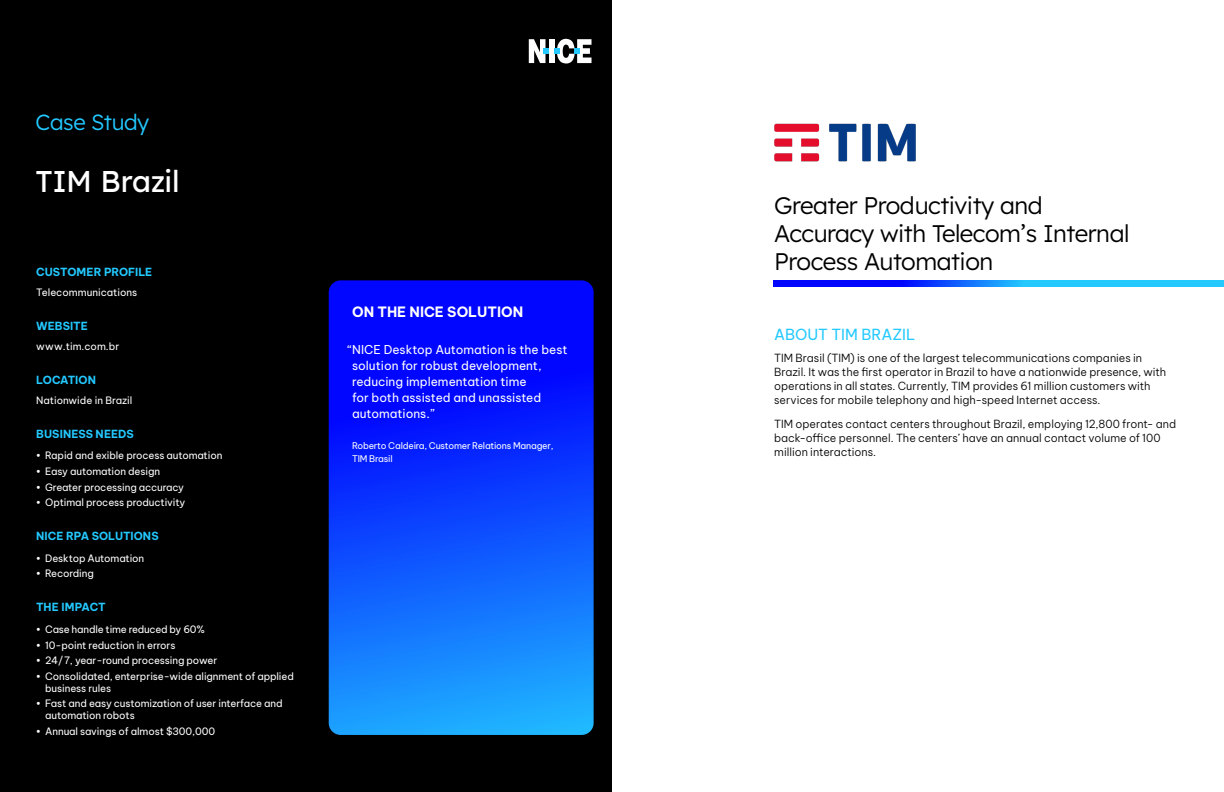
<style>
.page{position:relative;width:1224px;height:792px;background:#fff}
.page>*{position:absolute;margin:0;border:0;box-sizing:border-box;transform-origin:0 0}
.H2___Top_Title_30w{font:30px "Lexend";letter-spacing:-.02em;color:#fff}
.About_title{font:300 24px/28px "Lexend";letter-spacing:-.02em;color:#000}
.t1{font:300 22px "Lexend";letter-spacing:-.02em;color:#23c9ff}
.CAPS_title_14_16_whi{font:15px "Be Vietnam Pro";color:#23c9ff}
.t2{font:700 14px "Be Vietnam Pro";color:#fff}
.Customer_Profile_Quo{font:12px/16px "Be Vietnam Pro";color:#fff}
.Body_Text_Light_11{font:300 11px/14px "Be Vietnam Pro";color:#000}
.Customer_Profile{font:700 11px "Be Vietnam Pro";letter-spacing:.005em;color:#23c9ff}
.Text_white_10_14_Cu{font:10px/12px "Be Vietnam Pro";letter-spacing:-.01em;color:#fff}
.Text_white_10_14_Cu-2{font:9px "Be Vietnam Pro";letter-spacing:-.02em;color:#fff}
</style>
<div class="page">
<svg style="left:774px;top:280px;width:450px;height:7px;background:#1477ff"></svg>
<div style="left:0;top:0;width:612px;height:792px;background:#000"></div>
<svg style="left:329px;top:280px;width:265px;height:455px;background:#0b45fd"></svg>
<img style="left:774px;top:123px;width:142px;height:39px">
<div style="left:549px;top:39px;width:6px;height:24px;background:#fff"></div>
<svg style="left:555px;top:39px;width:37px;height:25px"></svg>
<svg style="left:529px;top:39px;width:20px;height:24px"></svg>
<h3 class="t1" style="left:36px;top:106px;width:115px">Case Study</h3>
<p class="H2___Top_Title_30w" style="left:36px;top:160px;width:145px">TIM Brazil</p>
<p class="Customer_Profile" style="left:36px;top:262px;width:118px">CUSTOMER PROFILE</p>
<p class="Text_white_10_14_Cu" style="left:36px;top:285px;width:103px">Telecommunications</p>
<p class="Customer_Profile" style="left:36px;top:316px;width:53px">WEBSITE</p>
<p class="Text_white_10_14_Cu" style="left:36px;top:339px;width:85px">www.tim.com.br</p>
<p class="Customer_Profile" style="left:36px;top:370px;width:61px">LOCATION</p>
<p class="Text_white_10_14_Cu" style="left:36px;top:393px;width:98px">Nationwide in Brazil</p>
<p class="Customer_Profile" style="left:36px;top:424px;width:99px">BUSINESS NEEDS</p>
<p class="Text_white_10_14_Cu" style="left:45px;top:449px;width:179px">Rapid and exible process automation</p>
<p class="Text_white_10_14_Cu" style="left:45px;top:464px;width:116px">Easy automation design</p>
<p class="Text_white_10_14_Cu" style="left:45px;top:480px;width:140px">Greater processing accuracy</p>
<p class="Text_white_10_14_Cu" style="left:45px;top:495px;width:142px">Optimal process productivity</p>
<p class="Customer_Profile" style="left:36px;top:527px;width:124px">NICE RPA SOLUTIONS</p>
<p class="Text_white_10_14_Cu" style="left:45px;top:551px;width:101px">Desktop Automation</p>
<p class="Text_white_10_14_Cu" style="left:45px;top:567px;width:50px">Recording</p>
<p class="Customer_Profile" style="left:36px;top:598px;width:71px">THE IMPACT</p>
<p class="Text_white_10_14_Cu" style="left:45px;top:622px;width:161px">Case handle time reduced by 60%</p>
<p class="Text_white_10_14_Cu" style="left:45px;top:638px;width:132px">10-point reduction in errors</p>
<p class="Text_white_10_14_Cu" style="left:45px;top:653px;width:174px">24/7, year-round processing power</p>
<p class="Text_white_10_14_Cu" style="left:45px;top:669px;width:250px">Consolidated, enterprise-wide alignment of applied business rules</p>
<p class="Text_white_10_14_Cu" style="left:45px;top:697px;width:239px">Fast and easy customization of user interface and automation robots</p>
<p class="Text_white_10_14_Cu" style="left:45px;top:724px;width:171px">Annual savings of almost $300,000</p>
<h3 class="t2" style="left:352px;top:300px;width:173px">ON THE NICE SOLUTION</h3>
<p class="Customer_Profile_Quo" style="left:352px;top:340px;width:217px;text-indent:-4px">“NICE Desktop Automation is the best solution for robust development, reducing implementation time<br>for both assisted and unassisted automations.”</p>
<p class="Text_white_10_14_Cu-2" style="left:352px;top:438px;width:203px">Roberto Caldeira, Customer Relations Manager,</p>
<p class="Text_white_10_14_Cu-2" style="left:352px;top:451px;width:42px">TIM Brasil</p>
<p class="About_title" style="left:774px;top:190px;width:357px">Greater Productivity and<br>Accuracy with Telecom’s Internal<br>Process Automation</p>
<p class="CAPS_title_14_16_whi" style="left:774px;top:322px;width:143px">ABOUT TIM BRAZIL</p>
<p class="Body_Text_Light_11" style="left:774px;top:350px;width:394px">TIM Brasil (TIM) is one of the largest telecommunications companies in Brazil. It was the first operator in Brazil to have a nationwide presence, with operations in all states. Currently, TIM provides 61 million customers with services for mobile telephony and high-speed Internet access.</p>
<p class="Body_Text_Light_11" style="left:774px;top:416px;width:404px">TIM operates contact centers throughout Brazil, employing 12,800 front- and back-office personnel. The centers’ have an annual contact volume of 100 million interactions.</p>
</div>
